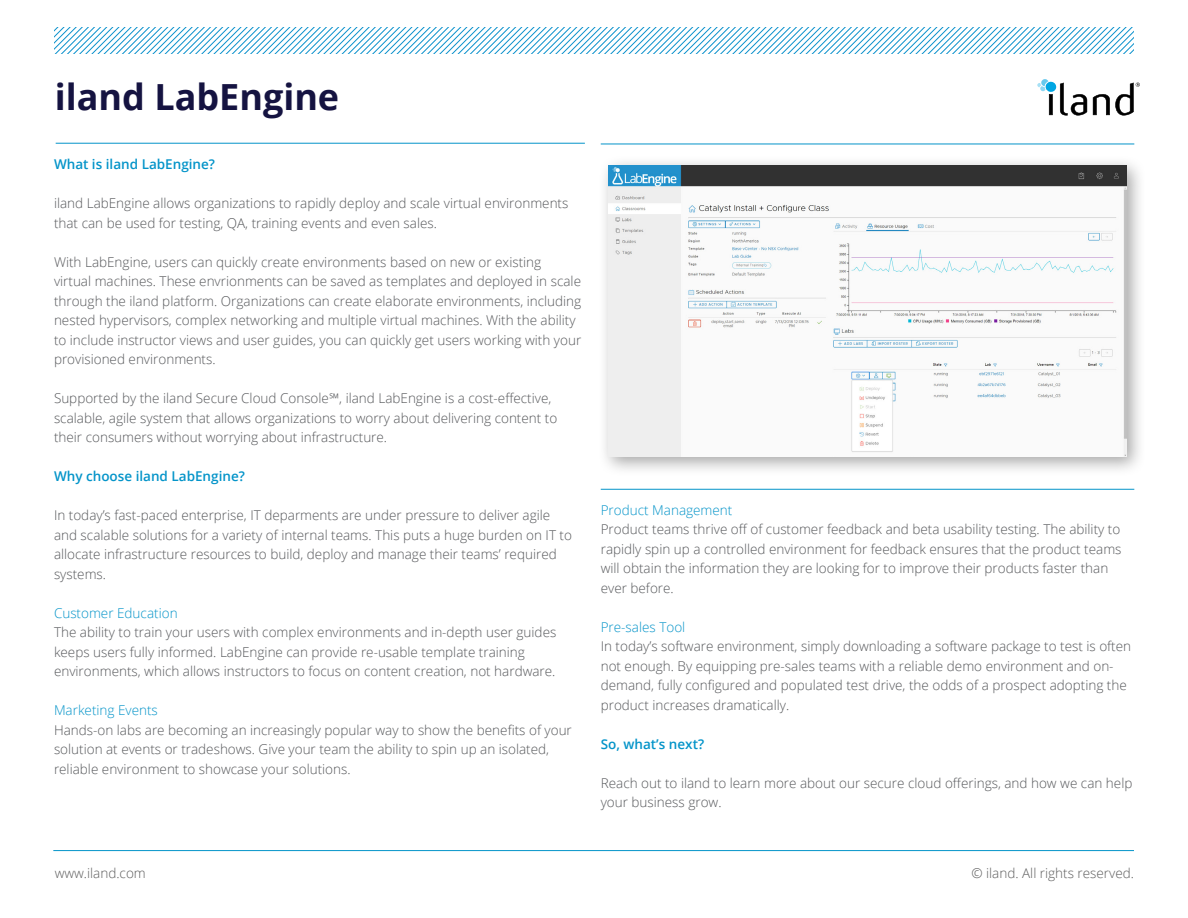
<style>
.page{position:relative;width:1188px;height:918px;background:#fff}
.page>*{position:absolute;margin:0;border:0;box-sizing:border-box;transform-origin:0 0}
.t1{font:700 36px "Open Sans";color:#151341}
.t2{font:300 13.5px/19.5px "Open Sans";color:#55575a}
.t3{font:300 13.5px "Open Sans";color:#0494c9}
.t4{font:600 13.5px "Open Sans";color:#0494c9}
.t5{font:300 13.5px "Open Sans";color:#5c5c5c}
</style>
<div class="page">
<hr style="left:53px;top:850px;width:1081px;height:1px;background:#0494c9">
<svg style="left:54px;top:27px;width:1080px;height:27px"></svg>
<hr style="left:56px;top:143px;width:529px;height:1px;background:#0494c9">
<hr style="left:601px;top:144px;width:533px;height:1px;background:#0494c9">
<hr style="left:601px;top:489px;width:533px;height:1px;background:#0494c9">
<div style="left:598px;top:155px;width:548px;height:322px;background:#000;opacity:.35"></div>
<img style="left:608px;top:165px;width:518px;height:292px">
<svg style="left:1037px;top:79px;width:50px;height:37px"></svg>
<svg style="left:1093px;top:83px;width:47px;height:32px"></svg>
<h1 class="t1" style="left:55px;top:71px;width:286px">iland LabEngine</h1>
<p class="t4" style="left:54px;top:155px;width:163px">What is iland LabEngine?</p>
<p class="t2" style="left:54px;top:193px;width:516px">iland LabEngine allows organizations to rapidly deploy and scale virtual environments that can be used for testing, QA, training events and even sales.</p>
<p class="t2" style="left:54px;top:252px;width:529px">With LabEngine, users can quickly create environments based on new or existing virtual machines. These envrionments can be saved as templates and deployed in scale through the iland platform. Organizations can create elaborate environments, including nested hypervisors, complex networking and multiple virtual machines. With the ability to include instructor views and user guides, you can quickly get users working with your provisioned environments.</p>
<p class="t2" style="left:54px;top:388px;width:505px">Supported by the iland Secure Cloud Console℠, iland LabEngine is a cost-effective, scalable, agile system that allows organizations to worry about delivering content to their consumers without worrying about infrastructure.</p>
<p class="t4" style="left:54px;top:467px;width:192px">Why choose iland LabEngine?</p>
<p class="t2" style="left:54px;top:505px;width:520px">In today’s fast-paced enterprise, IT deparments are under pressure to deliver agile and scalable solutions for a variety of internal teams. This puts a huge burden on IT to allocate infrastructure resources to build, deploy and manage their teams’ required systems.</p>
<p class="t3" style="left:54px;top:604px;width:125px">Customer Education</p>
<p class="t2" style="left:54px;top:622px;width:504px">The ability to train your users with complex environments and in-depth user guides keeps users fully informed. LabEngine can provide re-usable template training environments, which allows instructors to focus on content creation, not hardware.</p>
<p class="t3" style="left:54px;top:701px;width:105px">Marketing Events</p>
<p class="t2" style="left:54px;top:720px;width:519px">Hands-on labs are becoming an increasingly popular way to show the benefits of your solution at events or tradeshows. Give your team the ability to spin up an isolated, reliable environment to showcase your solutions.</p>
<p class="t3" style="left:601px;top:500px;width:133px">Product Management</p>
<p class="t2" style="left:601px;top:519px;width:522px">Product teams thrive off of customer feedback and beta usability testing. The ability to rapidly spin up a controlled environment for feedback ensures that the product teams will obtain the information they are looking for to improve their products faster than ever before.</p>
<p class="t3" style="left:601px;top:617px;width:86px">Pre-sales Tool</p>
<p class="t2" style="left:601px;top:636px;width:532px">In today’s software environment, simply downloading a software package to test is often not enough. By equipping pre-sales teams with a reliable demo environment and on&shy;demand, fully configured and populated test drive, the odds of a prospect adopting the product increases dramatically.</p>
<p class="t4" style="left:601px;top:734px;width:105px">So, what’s next?</p>
<p class="t2" style="left:601px;top:773px;width:533px">Reach out to iland to learn more about our secure cloud offerings, and how we can help your business grow.</p>
<p class="t5" style="left:55px;top:864px;width:93px">www.iland.com</p>
<p class="t5" style="left:971px;top:864px;width:164px">© iland. All rights reserved.</p>
</div>
